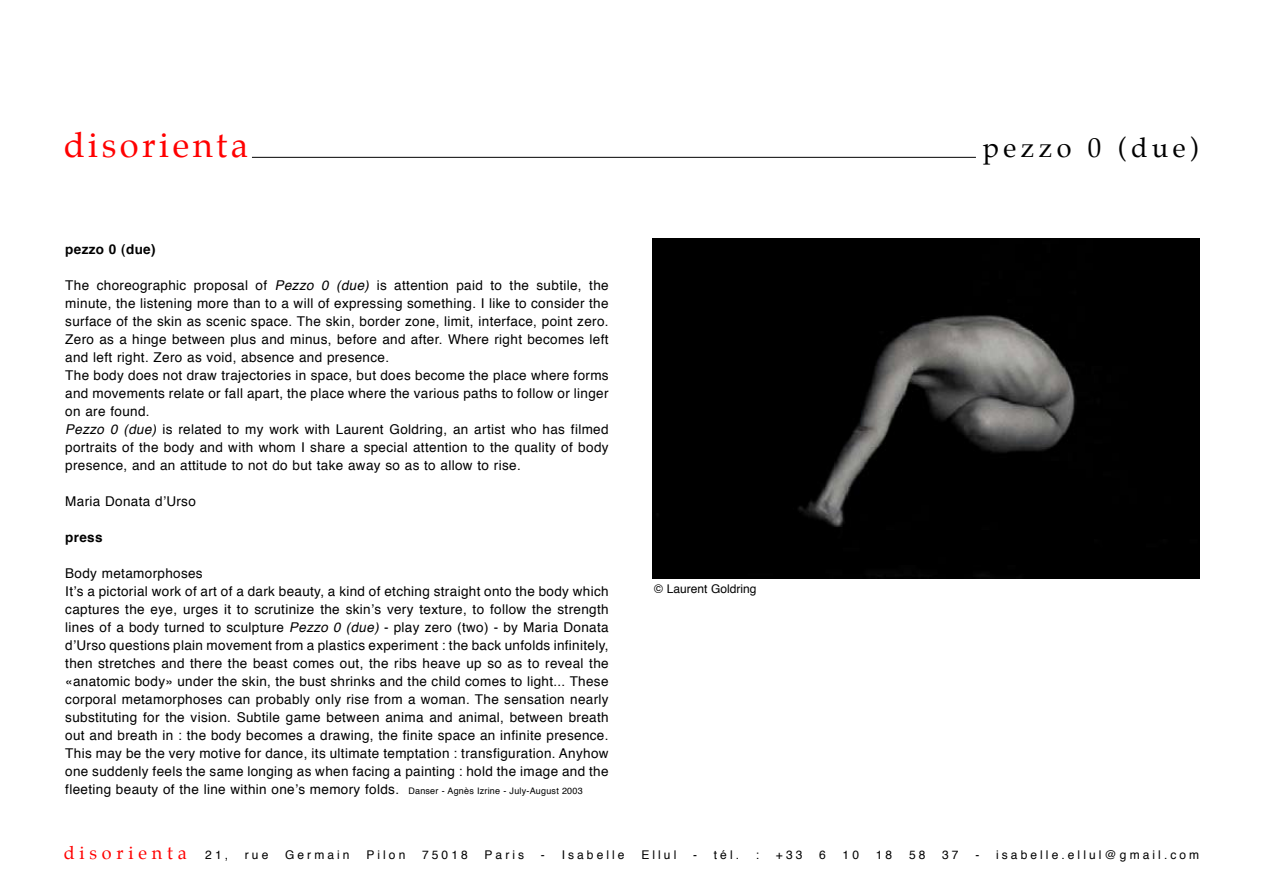
<style>
.page{position:relative;width:1263px;height:893px;background:#fff}
.page>*{position:absolute;margin:0;border:0;box-sizing:border-box;transform-origin:0 0}
.t1{font:34.5px "Palatino";letter-spacing:.1em;color:#f00}
.t2{font:27px "Palatino";letter-spacing:.165em;color:#000}
.t3{font:18px "Palatino";letter-spacing:.265em;color:#f00}
.t4{font:13.5px/18px "Helvetica";letter-spacing:.025em;color:#000}
.t5{font:700 13.5px "Helvetica";letter-spacing:.025em;color:#000}
.t6{font:12px "Helvetica";letter-spacing:.255em;color:#000}
.t7{font:12px "Helvetica";color:#000}
.s1{font-style:italic}
.s2{font-size:9px}
.s3{font-family:"Helvetica";font-size:12px;color:#000}
</style>
<div class="page">
<hr style="left:252px;top:157px;width:724px;height:1px;background:#000">
<img style="left:653px;top:238px;width:546px;height:340px">
<h1 class="t1" style="left:64px;top:117px;width:186px">disorienta</h1>
<p class="t5" style="left:65px;top:239px;width:92px">pezzo 0 (due)</p>
<p class="t4" style="left:65px;top:277px;width:545px">The choreographic proposal of <span class="s1">Pezzo 0 (due)</span> is attention paid to the subtile, the minute, the listening more than to a will of expressing something. I like to consider the surface of the skin as scenic space. The skin, border zone, limit, interface, point zero.<br>Zero as a hinge between plus and minus, before and after. Where right becomes left and left right. Zero as void, absence and presence.<br>The body does not draw trajectories in space, but does become the place where forms and movements relate or fall apart, the place where the various paths to follow or linger on are found.<br><span class="s1">Pezzo 0 (due)</span> is related to my work with Laurent Goldring, an artist who has filmed portraits of the body and with whom I share a special attention to the quality of body presence, and an attitude to not do but take away so as to allow to rise.</p>
<p class="t4" style="left:65px;top:493px;width:132px">Maria Donata d’Urso</p>
<p class="t5" style="left:65px;top:527px;width:39px">press</p>
<p class="t4" style="left:65px;top:565px;width:545px">Body metamorphoses<br>It’s a pictorial work of art of a dark beauty, a kind of etching straight onto the body which captures the eye, urges it to scrutinize the skin’s very texture, to follow the strength lines of a body turned to sculpture <span class="s1">Pezzo 0 (due)</span> - play zero (two) - by Maria Donata d’Urso questions plain movement from a plastics experiment : the back unfolds infinitely, then stretches and there the beast comes out, the ribs heave up so as to reveal the «anatomic body» under the skin, the bust shrinks and the child comes to light... These corporal metamorphoses can probably only rise from a woman. The sensation nearly substituting for the vision. Subtile game between anima and animal, between breath out and breath in : the body becomes a drawing, the finite space an infinite presence.<br>This may be the very motive for dance, its ultimate temptation : transfiguration. Anyhow one suddenly feels the same longing as when facing a painting : hold the image and the fleeting beauty of the line within one’s memory folds. <span class="s2">Danser - Agnès Izrine - July-August 2003</span></p>
<p class="t7" style="left:654px;top:580px;width:104px">© Laurent Goldring</p>
<h2 class="t2" style="left:983px;top:126px;width:218px">pezzo 0 (due)</h2>
<h3 class="t3" style="left:64px;top:838px;width:166px">disorienta <span class="s3">21,</span></h3>
<p class="t6" style="left:245px;top:845px;width:25px">rue</p>
<p class="t6" style="left:285px;top:845px;width:66px">Germain</p>
<p class="t6" style="left:366px;top:845px;width:41px">Pilon</p>
<p class="t6" style="left:422px;top:845px;width:47px">75018</p>
<p class="t6" style="left:485px;top:845px;width:41px">Paris</p>
<p class="t6" style="left:541px;top:845px;width:85px">- Isabelle</p>
<p class="t6" style="left:641px;top:845px;width:36px">Ellul</p>
<p class="t6" style="left:693px;top:845px;width:47px">- tél.</p>
<p class="t6" style="left:756px;top:845px;width:5px">:</p>
<p class="t6" style="left:776px;top:845px;width:28px">+33</p>
<p class="t6" style="left:819px;top:845px;width:8px">6</p>
<p class="t6" style="left:843px;top:845px;width:18px">1 0</p>
<p class="t6" style="left:876px;top:845px;width:18px">1 8</p>
<p class="t6" style="left:909px;top:845px;width:18px">5 8</p>
<p class="t6" style="left:942px;top:845px;width:18px">3 7</p>
<p class="t6" style="left:975px;top:845px;width:225px">- isabelle.ellul@gmail.com</p>
</div>
